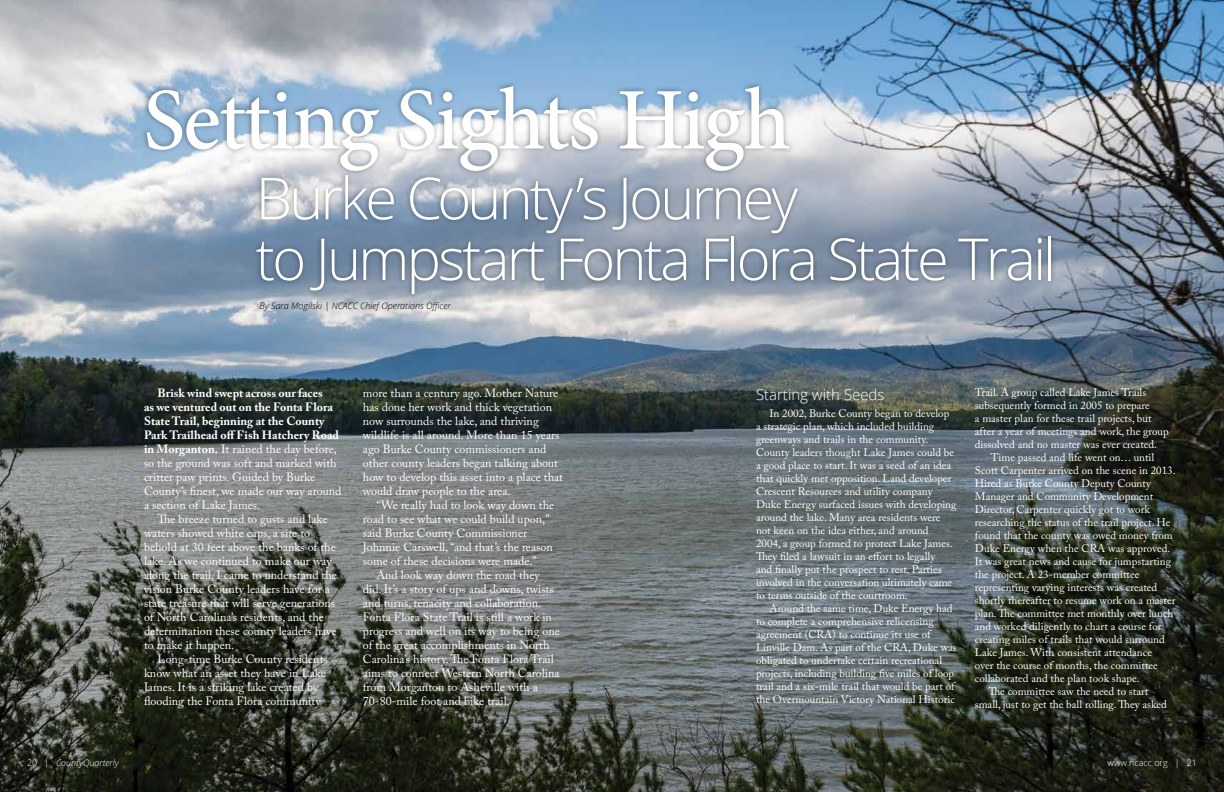
<style>
.page{position:relative;width:1224px;height:792px;background:#fff}
.page>*{position:absolute;margin:0;border:0;box-sizing:border-box;transform-origin:0 0}
.t1{font:500 88px "Minion Pro";letter-spacing:-.02em;color:#fff}
.t2{font:300 58px/60.8px "Open Sans";letter-spacing:-.05em;color:#fff}
.t3{font:300 15px "Open Sans";color:#fff}
.t4{font:12px/14px "Adobe Caslon Pro";color:#fff}
.t5{font:11px/13px "Adobe Caslon Pro";color:#fff}
.t6{font:italic 300 9px "Open Sans";color:#000}
.t7{font:italic 300 9px "Open Sans";color:#fff}
.t8{font:300 9px "Open Sans";color:#fff}
.s1{font-weight:700}
.s2{font-style:normal}
</style>
<div class="page">
<img style="left:0;top:0;width:1224px;height:792px">
<div style="left:142px;top:81px;width:914px;height:218px;background:#000;opacity:.39"></div>
<h1 class="t1" style="left:143px;top:61px;width:649px">Setting Sights High</h1>
<h2 class="t2" style="left:256px;top:166px;width:802px">Burke County’s Journey<br>to Jumpstart Fonta Flora State Trail</h2>
<p class="t6" style="left:260px;top:300px;width:193px">By Sara Mogilski | NCACC Chief Operations Officer</p>
<p class="t4" style="left:144px;top:386px;width:199px;text-indent:14px"><span class="s1">Brisk wind swept across our faces<br>as we ventured out on the Fonta Flora State Trail, beginning at the County Park Trailhead off Fish Hatchery Road in Morganton.</span> It rained the day before, so the ground was soft and marked with critter paw prints. Guided by Burke County’s finest, we made our way around a section of Lake James.</p>
<p class="t4" style="left:144px;top:512px;width:195px;text-indent:14px">The breeze turned to gusts and lake waters showed white caps, a site to behold at 30 feet above the banks of the lake. As we continued to make our way along the trail, I came to understand the vision Burke County leaders have for a state treasure that will serve generations of North Carolina’s residents, and the determination these county leaders have to make it happen.</p>
<p class="t4" style="left:144px;top:652px;width:185px;text-indent:14px">Long-time Burke County residents know what an asset they have in Lake James. It is a striking lake created by flooding the Fonta Flora community</p>
<p class="t4" style="left:363px;top:386px;width:202px">more than a century ago. Mother Nature has done her work and thick vegetation now surrounds the lake, and thriving wildlife is all around. More than 15 years ago Burke County commissioners and other county leaders began talking about how to develop this asset into a place that would draw people to the area.</p>
<p class="t4" style="left:363px;top:498px;width:193px;text-indent:14px">“We really had to look way down the road to see what we could build upon,” said Burke County Commissioner Johnnie Carswell, “and that’s the reason some of these decisions were made.”</p>
<p class="t4" style="left:363px;top:568px;width:199px;text-indent:14px">And look way down the road they did. It’s a story of ups and downs, twists and turns, tenacity and collaboration.<br>Fonta Flora State Trail is still a work in progress and well on its way to being one of the great accomplishments in North Carolina’s history. The Fonta Flora Trail aims to connect Western North Carolina from Morganton to Asheville with a 70-80-mile foot and bike trail.</p>
<h3 class="t3" style="left:756px;top:384px;width:130px">Starting with Seeds</h3>
<p class="t5" style="left:756px;top:407px;width:202px;text-indent:13px">In 2002, Burke County began to develop a strategic plan, which included building greenways and trails in the community.<br>County leaders thought Lake James could be a good place to start. It was a seed of an idea that quickly met opposition. Land developer Crescent Resources and utility company Duke Energy surfaced issues with developing around the lake. Many area residents were not keen on the idea either, and around<br>2004, a group formed to protect Lake James.<br>They filed a lawsuit in an effort to legally<br>and finally put the prospect to rest. Parties involved in the conversation ultimately came to terms outside of the courtroom.</p>
<p class="t5" style="left:756px;top:602px;width:202px;text-indent:13px">Around the same time, Duke Energy had to complete a comprehensive relicensing agreement (CRA) to continue its use of Linville Dam. As part of the CRA, Duke was obligated to undertake certain recreational projects, including building five miles of loop trail and a six-mile trail that would be part of the Overmountain Victory National Historic</p>
<p class="t5" style="left:975px;top:386px;width:195px">Trail. A group called Lake James Trails subsequently formed in 2005 to prepare<br>a master plan for these trail projects, but after a year of meetings and work, the group dissolved and no master was ever created.</p>
<p class="t5" style="left:991px;top:451px;width:165px">Time passed and life went on… until</p>
<p class="t5" style="left:975px;top:464px;width:202px">Scott Carpenter arrived on the scene in 2013.</p>
<p class="t5" style="left:975px;top:477px;width:178px">Hired as Burke County Deputy County</p>
<p class="t5" style="left:975px;top:490px;width:180px">Manager and Community Development</p>
<p class="t5" style="left:975px;top:503px;width:177px">Director, Carpenter quickly got to work</p>
<p class="t5" style="left:975px;top:516px;width:197px">researching the status of the trail project. He</p>
<p class="t5" style="left:975px;top:529px;width:199px">found that the county was owed money from</p>
<p class="t5" style="left:975px;top:542px;width:197px">Duke Energy when the CRA was approved.</p>
<p class="t5" style="left:975px;top:555px;width:198px">It was great news and cause for jumpstarting</p>
<p class="t5" style="left:975px;top:568px;width:166px">the project. A 23-member committee</p>
<p class="t5" style="left:975px;top:581px;width:184px">representing varying interests was created</p>
<p class="t5" style="left:975px;top:594px;width:202px">shortly thereafter to resume work on a master</p>
<p class="t5" style="left:975px;top:607px;width:200px">plan. The committee met monthly over lunch</p>
<p class="t5" style="left:975px;top:620px;width:188px">and worked diligently to chart a course for</p>
<p class="t5" style="left:975px;top:633px;width:191px">creating miles of trails that would surround</p>
<p class="t5" style="left:975px;top:646px;width:179px">Lake James. With consistent attendance</p>
<p class="t5" style="left:975px;top:659px;width:185px">over the course of months, the committee</p>
<p class="t5" style="left:975px;top:672px;width:166px">collaborated and the plan took shape.</p>
<p class="t5" style="left:988px;top:685px;width:162px">The committee saw the need to start</p>
<p class="t5" style="left:975px;top:698px;width:194px">small, just to get the ball rolling. They asked</p>
<p class="t7" style="left:27px;top:757px;width:93px"><span class="s2">20 |</span> CountyQuarterly</p>
<p class="t8" style="left:1108px;top:757px;width:91px">www.ncacc.org | 21</p>
</div>
